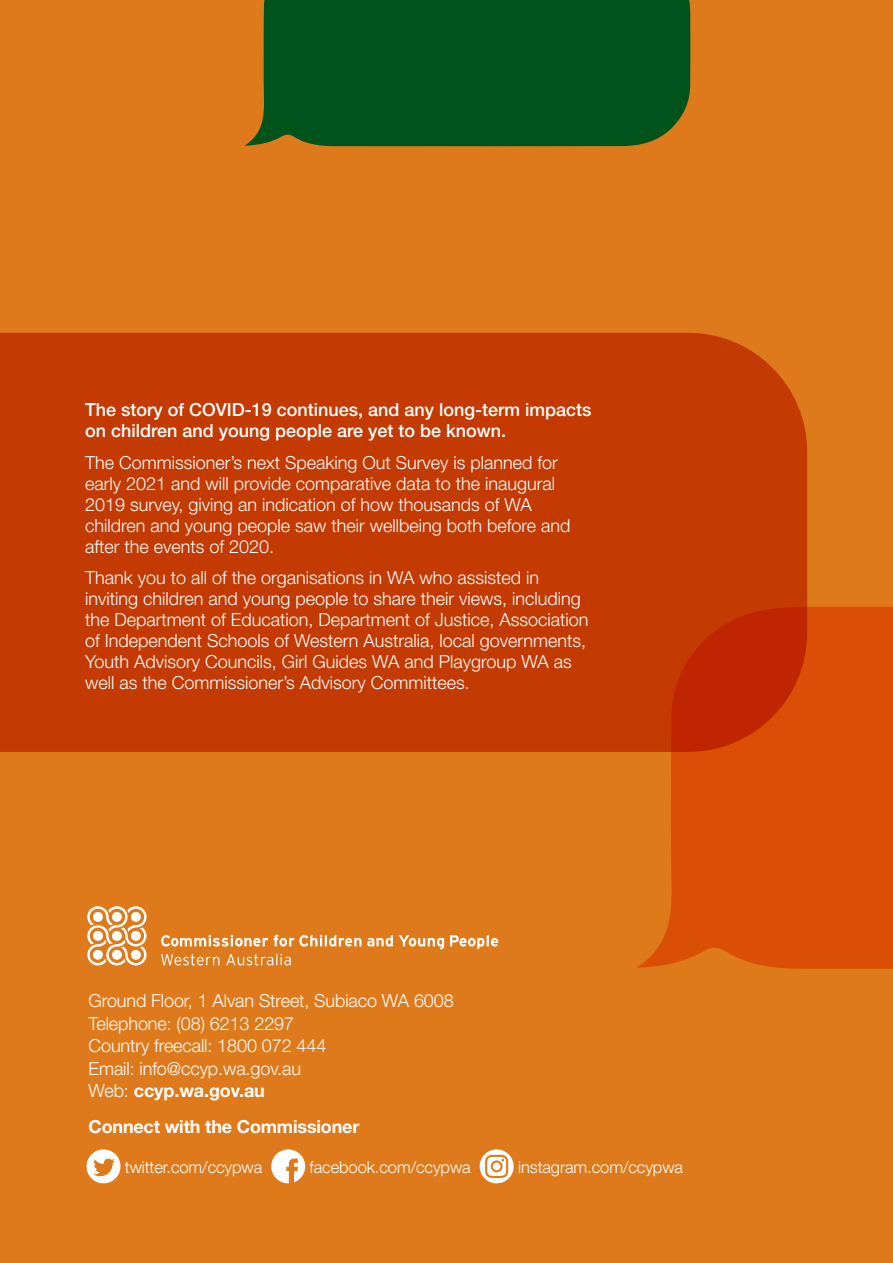
<style>
.page{position:relative;width:893px;height:1263px;background:#df7a1c}
.page>*{position:absolute;margin:0;border:0;box-sizing:border-box;transform-origin:0 0}
.t1{font:300 18px/21px "Helvetica Neue";color:#fff}
.t2{font:500 18px/21px "Helvetica Neue";color:#fff}
.t3{font:700 18px "Helvetica Neue";letter-spacing:-.01em;color:#fff}
.t4{font:300 16.5px "Helvetica Neue";letter-spacing:-.005em;color:#fff}
.s1{font-weight:700}
</style>
<div class="page">
<div style="left:0;top:333px;width:807px;height:419px;background:#c33a03"></div>
<svg style="left:87px;top:1149px;width:33px;height:34px"></svg>
<svg style="left:271px;top:1149px;width:34px;height:34px"></svg>
<svg style="left:480px;top:1149px;width:34px;height:34px"></svg>
<div style="left:493px;top:1162px;width:7px;height:8px;background:#fff;border-radius:50%"></div>
<svg style="left:161px;top:935px;width:107px;height:11px"></svg>
<svg style="left:274px;top:935px;width:119px;height:11px"></svg>
<svg style="left:399px;top:935px;width:45px;height:14px"></svg>
<svg style="left:450px;top:935px;width:48px;height:14px"></svg>
<svg style="left:161px;top:954px;width:58px;height:11px"></svg>
<svg style="left:226px;top:954px;width:65px;height:11px"></svg>
<svg style="left:87px;top:906px;width:60px;height:59px"></svg>
<div style="left:245px;top:0;width:445px;height:146px;background:#00531a"></div>
<svg style="left:636px;top:607px;width:257px;height:362px;background:#d44a06"></svg>
<p class="t2" style="left:85px;top:399px;width:508px">The story of COVID-19 continues, and any long-term impacts on children and young people are yet to be known.</p>
<p class="t1" style="left:85px;top:451px;width:487px">The Commissioner’s next Speaking Out Survey is planned for early 2021 and will provide comparative data to the inaugural 2019 survey, giving an indication of how thousands of WA children and young people saw their wellbeing both before and after the events of 2020.</p>
<p class="t1" style="left:85px;top:567px;width:505px">Thank you to all of the organisations in WA who assisted in inviting children and young people to share their views, including the Department of Education, Department of Justice, Association of Independent Schools of Western Australia, local governments, Youth Advisory Councils, Girl Guides WA and Playgroup WA as well as the Commissioner’s Advisory Committees.</p>
<p class="t1" style="left:89px;top:989px;width:367px;line-height:22.5px">Ground Floor, 1 Alvan Street, Subiaco WA 6008<br>Telephone: (08) 6213 2297<br>Country freecall: 1800 072 444<br>Email: info@ccyp.wa.gov.au<br>Web: <span class="s1">ccyp.wa.gov.au</span></p>
<p class="t3" style="left:89px;top:1116px;width:272px">Connect with the Commissioner</p>
<p class="t4" style="left:125px;top:1157px;width:139px">twitter.com/ccypwa</p>
<p class="t4" style="left:310px;top:1157px;width:163px">facebook.com/ccypwa</p>
<p class="t4" style="left:518px;top:1157px;width:167px">instagram.com/ccypwa</p>
</div>
